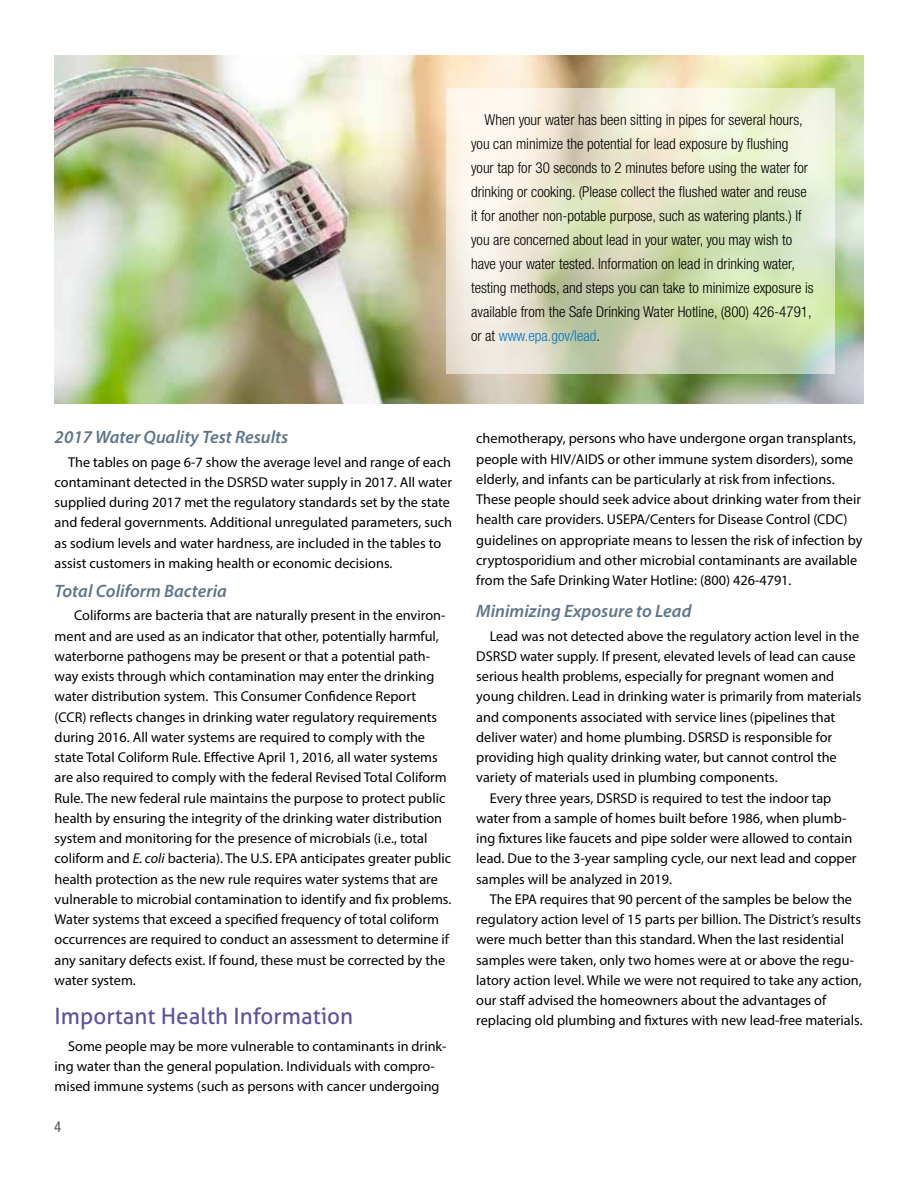
<style>
.page{position:relative;width:918px;height:1188px;background:#fff}
.page>*{position:absolute;margin:0;border:0;box-sizing:border-box;transform-origin:0 0}
.t1{font:22.5px "Aller";color:#5f529c}
.t2{font:italic 600 18px "Myriad Pro";color:#5f758a}
.t3{font:300 condensed 15px/24px "Helvetica Neue LT Std";color:#000}
.t4{font:condensed 15px "Helvetica Neue LT Std";color:#58595b}
.t5{font:14.25px/20.2px "Myriad Pro";color:#000}
.s1{color:#0076c0}
.s2{font-style:italic}
</style>
<div class="page">
<img style="left:54px;top:55px;width:809px;height:349px">
<svg style="left:446px;top:89px;width:389px;height:285px;background:#dfe3c7"></svg>
<p class="t3" style="left:471px;top:107px;width:344px;text-indent:14px">When your water has been sitting in pipes for several hours, you can minimize the potential for lead exposure by flushing your tap for 30 seconds to 2 minutes before using the water for drinking or cooking. (Please collect the flushed water and reuse it for another non-potable purpose, such as watering plants.) If you are concerned about lead in your water, you may wish to have your water tested. Information on lead in drinking water, testing methods, and steps you can take to minimize exposure is available from the Safe Drinking Water Hotline, (800) 426-4791, or at <span class="s1">www.epa.gov/lead</span>.</p>
<p class="t2" style="left:55px;top:426px;width:235px">2017 Water Quality Test Results</p>
<p class="t5" style="left:55px;top:451px;width:399px;text-indent:13px">The tables on page 6-7 show the average level and range of each contaminant detected in the DSRSD water supply in 2017. All water supplied during 2017 met the regulatory standards set by the state and federal governments. Additional unregulated parameters, such as sodium levels and water hardness, are included in the tables to assist customers in making health or economic decisions.</p>
<p class="t2" style="left:55px;top:580px;width:174px">Total Coliform Bacteria</p>
<p class="t5" style="left:55px;top:605px;width:398px;text-indent:19px">Coliforms are bacteria that are naturally present in the environ&shy;ment and are used as an indicator that other, potentially harmful, waterborne pathogens may be present or that a potential path&shy;way exists through which contamination may enter the drinking water distribution system. This Consumer Confidence Report (CCR) reflects changes in drinking water regulatory requirements during 2016. All water systems are required to comply with the state Total Coliform Rule. Effective April 1, 2016, all water systems are also required to comply with the federal Revised Total Coliform Rule. The new federal rule maintains the purpose to protect public health by ensuring the integrity of the drinking water distribution system and monitoring for the presence of microbials (i.e., total coliform and <span class="s2">E. coli</span> bacteria). The U.S. EPA anticipates greater public health protection as the new rule requires water systems that are vulnerable to microbial contamination to identify and fix problems.<br>Water systems that exceed a specified frequency of total coliform occurrences are required to conduct an assessment to determine if any sanitary defects exist. If found, these must be corrected by the water system.</p>
<h1 class="t1" style="left:55px;top:1002px;width:300px">Important Health Information</h1>
<p class="t5" style="left:55px;top:1036px;width:393px;text-indent:13px">Some people may be more vulnerable to contaminants in drink&shy;ing water than the general population. Individuals with compro&shy;mised immune systems (such as persons with cancer undergoing</p>
<p class="t4" style="left:54px;top:1118px;width:9px">4</p>
<p class="t5" style="left:476px;top:428px;width:388px">chemotherapy, persons who have undergone organ transplants, people with HIV/AIDS or other immune system disorders), some elderly, and infants can be particularly at risk from infections.<br>These people should seek advice about drinking water from their health care providers. USEPA/Centers for Disease Control (CDC) guidelines on appropriate means to lessen the risk of infection by cryptosporidium and other microbial contaminants are available from the Safe Drinking Water Hotline: (800) 426-4791.</p>
<p class="t2" style="left:476px;top:600px;width:217px">Minimizing Exposure to Lead</p>
<p class="t5" style="left:490px;top:626px;width:371px">Lead was not detected above the regulatory action level in the</p>
<p class="t5" style="left:476px;top:646px;width:381px">DSRSD water supply. If present, elevated levels of lead can cause</p>
<p class="t5" style="left:476px;top:666px;width:360px">serious health problems, especially for pregnant women and</p>
<p class="t5" style="left:476px;top:686px;width:387px">young children. Lead in drinking water is primarily from materials</p>
<p class="t5" style="left:476px;top:707px;width:361px">and components associated with service lines (pipelines that</p>
<p class="t5" style="left:476px;top:727px;width:357px">deliver water) and home plumbing. DSRSD is responsible for</p>
<p class="t5" style="left:476px;top:747px;width:362px">providing high quality drinking water, but cannot control the</p>
<p class="t5" style="left:476px;top:767px;width:303px">variety of materials used in plumbing components.</p>
<p class="t5" style="left:490px;top:788px;width:343px">Every three years, DSRSD is required to test the indoor tap</p>
<p class="t5" style="left:476px;top:808px;width:372px">water from a sample of homes built before 1986, when plumb-</p>
<p class="t5" style="left:476px;top:828px;width:378px">ing fixtures like faucets and pipe solder were allowed to contain</p>
<p class="t5" style="left:476px;top:848px;width:382px">lead. Due to the 3-year sampling cycle, our next lead and copper</p>
<p class="t5" style="left:476px;top:869px;width:197px">samples will be analyzed in 2019.</p>
<p class="t5" style="left:490px;top:889px;width:364px">The EPA requires that 90 percent of the samples be below the</p>
<p class="t5" style="left:476px;top:909px;width:386px">regulatory action level of 15 parts per billion. The District’s results</p>
<p class="t5" style="left:476px;top:929px;width:369px">were much better than this standard. When the last residential</p>
<p class="t5" style="left:476px;top:950px;width:379px">samples were taken, only two homes were at or above the regu-</p>
<p class="t5" style="left:476px;top:970px;width:387px">latory action level. While we were not required to take any action,</p>
<p class="t5" style="left:476px;top:990px;width:351px">our staff advised the homeowners about the advantages of</p>
<p class="t5" style="left:476px;top:1010px;width:388px">replacing old plumbing and fixtures with new lead-free materials.</p>
</div>
